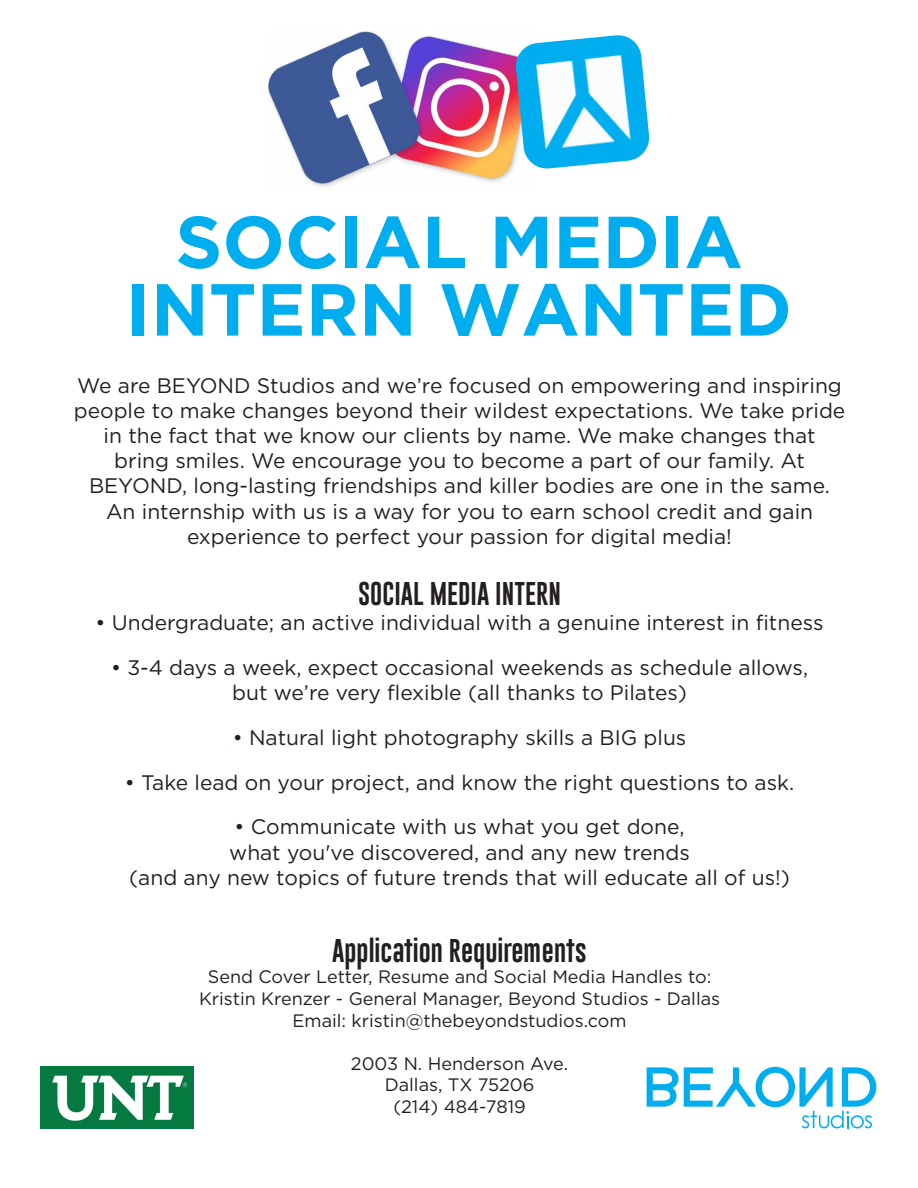
<style>
.page{position:relative;width:918px;height:1188px;background:#fff}
.page>*{position:absolute;margin:0;border:0;box-sizing:border-box;transform-origin:0 0}
.t1{font:700 73.5px/67.5px "Gotham";color:#00aeef;text-align:center}
.t2{font:24px "Gobold Lowplus";color:#231f20}
.t3{font:21px/25.2px "Gotham";color:#231f20;text-align:center}
.t4{font:18px/21.6px "Gotham";color:#231f20;text-align:center}
</style>
<div class="page">
<svg style="left:647px;top:1067px;width:31px;height:40px"></svg>
<svg style="left:684px;top:1067px;width:192px;height:61px"></svg>
<img style="left:269px;top:32px;width:246px;height:156px">
<svg style="left:515px;top:35px;width:135px;height:134px"></svg>
<img style="left:40px;top:1067px;width:153px;height:61px">
<img style="left:534px;top:52px;width:101px;height:100px">
<h1 class="t1" style="left:126px;top:213px;width:667px">SOCIAL MEDIA<br>INTERN WANTED</h1>
<p class="t3" style="left:74px;top:372px;width:773px">We are BEYOND Studios and we’re focused on empowering and inspiring people to make changes beyond their wildest expectations. We take pride in the fact that we know our clients by name. We make changes that bring smiles. We encourage you to become a part of our family. At BEYOND, long-lasting friendships and killer bodies are one in the same.<br>An internship with us is a way for you to earn school credit and gain experience to perfect your passion for digital media!</p>
<p class="t2" style="left:358px;top:578px;width:204px">SOCIAL MEDIA INTERN</p>
<p class="t3" style="left:96px;top:610px;width:729px">• Undergraduate; an active individual with a genuine interest in fitness</p>
<p class="t3" style="left:111px;top:655px;width:699px">• 3-4 days a week, expect occasional weekends as schedule allows, but we’re very flexible (all thanks to Pilates)</p>
<p class="t3" style="left:233px;top:725px;width:455px">• Natural light photography skills a BIG plus</p>
<p class="t3" style="left:125px;top:769px;width:671px">• Take lead on your project, and know the right questions to ask.</p>
<p class="t3" style="left:129px;top:814px;width:662px">• Communicate with us what you get done,<br>what you've discovered, and any new trends<br>(and any new topics of future trends that will educate all of us!)</p>
<p class="t2" style="left:332px;top:935px;width:256px">Application Requirements</p>
<p class="t4" style="left:199px;top:966px;width:523px">Send Cover Letter, Resume and Social Media Handles to:<br>Kristin Krenzer - General Manager, Beyond Studios - Dallas<br>Email: kristin@thebeyondstudios.com</p>
<p class="t4" style="left:351px;top:1052px;width:219px">2003 N. Henderson Ave.<br>Dallas, TX 75206<br>(214) 484-7819</p>
</div>
